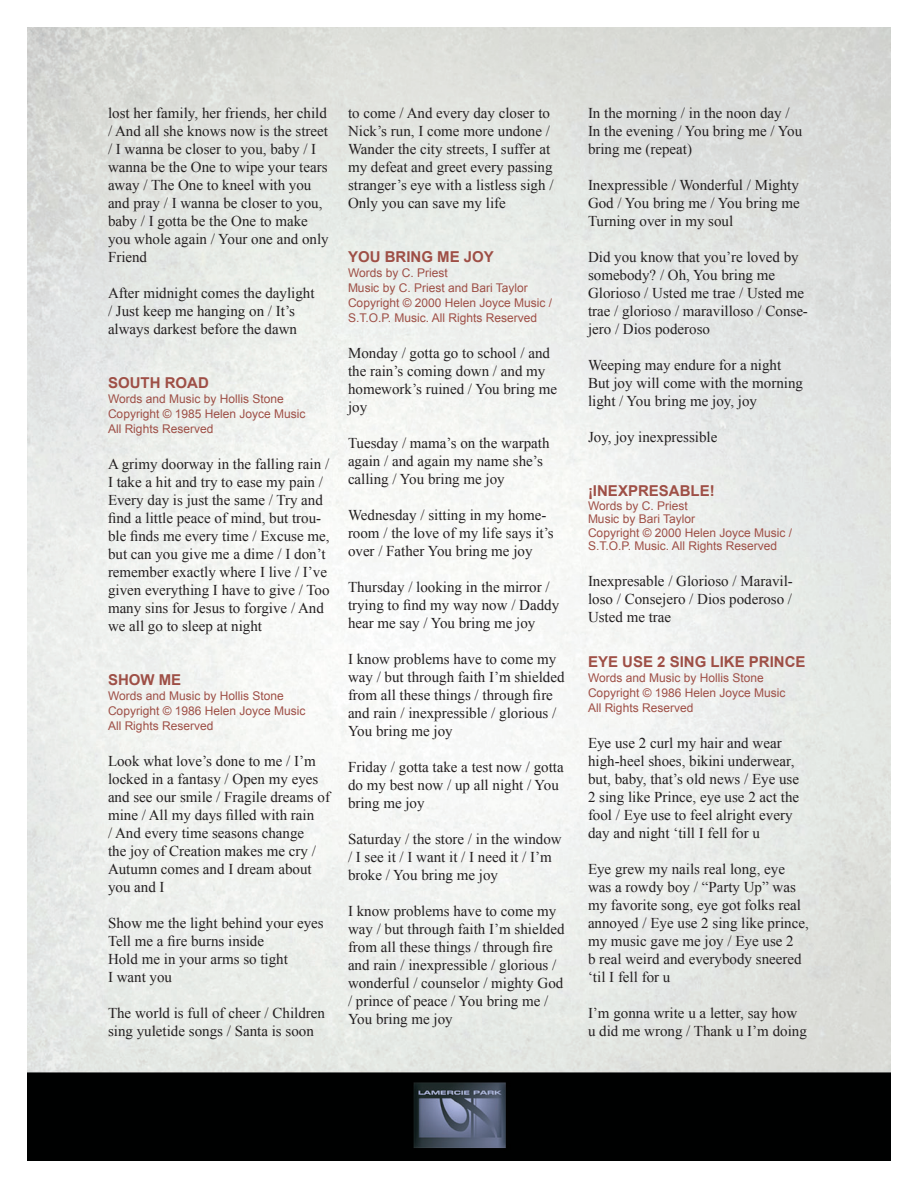
<style>
.page{position:relative;width:918px;height:1188px;background:#fff}
.page>*{position:absolute;margin:0;border:0;box-sizing:border-box;transform-origin:0 0}
.t1{font:15px/18px "Times New Roman";color:#231f20}
.t2{font:700 15px "Arial";color:#9e4f46}
.t3{font:12px/15px "Arial";color:#9e4f46}
</style>
<div class="page">
<img style="left:27px;top:27px;width:864px;height:1134px">
<p class="t1" style="left:108px;top:104px;width:222px">lost her family, her friends, her child / And all she knows now is the street / I wanna be closer to you, baby / I wanna be the One to wipe your tears away / The One to kneel with you and pray / I wanna be closer to you, baby / I gotta be the One to make you whole again / Your one and only<br>Friend</p>
<p class="t1" style="left:108px;top:284px;width:208px">After midnight comes the daylight / Just keep me hanging on / It’s always darkest before the dawn</p>
<p class="t2" style="left:108px;top:373px;width:102px">SOUTH ROAD</p>
<p class="t3" style="left:108px;top:392px;width:199px">Words and Music by Hollis Stone<br>Copyright © 1985 Helen Joyce Music<br>All Rights Reserved</p>
<p class="t1" style="left:108px;top:455px;width:223px">A grimy doorway in the falling rain / I take a hit and try to ease my pain / Every day is just the same / Try and find a little peace of mind, but trou&shy;ble finds me every time / Excuse me, but can you give me a dime / I don’t remember exactly where I live / I’ve given everything I have to give / Too many sins for Jesus to forgive / And we all go to sleep at night</p>
<p class="t2" style="left:108px;top:670px;width:75px">SHOW ME</p>
<p class="t3" style="left:108px;top:689px;width:199px">Words and Music by Hollis Stone<br>Copyright © 1986 Helen Joyce Music<br>All Rights Reserved</p>
<p class="t1" style="left:108px;top:752px;width:223px">Look what love’s done to me / I’m locked in a fantasy / Open my eyes and see our smile / Fragile dreams of mine / All my days filled with rain<br>/ And every time seasons change<br>the joy of Creation makes me cry /<br>Autumn comes and I dream about you and I</p>
<p class="t1" style="left:108px;top:914px;width:217px">Show me the light behind your eyes<br>Tell me a fire burns inside<br>Hold me in your arms so tight<br>I want you</p>
<p class="t1" style="left:108px;top:1004px;width:219px">The world is full of cheer / Children sing yuletide songs / Santa is soon</p>
<p class="t1" style="left:348px;top:104px;width:207px">to come / And every day closer to<br>Nick’s run, I come more undone /<br>Wander the city streets, I suffer at my defeat and greet every passing stranger’s eye with a listless sigh /<br>Only you can save my life</p>
<p class="t2" style="left:348px;top:247px;width:147px">YOU BRING ME JOY</p>
<p class="t3" style="left:348px;top:266px;width:206px">Words by C. Priest<br>Music by C. Priest and Bari Taylor<br>Copyright © 2000 Helen Joyce Music /<br>S.T.O.P. Music. All Rights Reserved</p>
<p class="t1" style="left:348px;top:344px;width:211px">Monday / gotta go to school / and the rain’s coming down / and my homework’s ruined / You bring me joy</p>
<p class="t1" style="left:348px;top:434px;width:203px">Tuesday / mama’s on the warpath again / and again my name she’s calling / You bring me joy</p>
<p class="t1" style="left:348px;top:506px;width:207px">Wednesday / sitting in my home&shy;room / the love of my life says it’s over / Father You bring me joy</p>
<p class="t1" style="left:348px;top:578px;width:213px">Thursday / looking in the mirror / trying to find my way now / Daddy hear me say / You bring me joy</p>
<p class="t1" style="left:348px;top:650px;width:218px">I know problems have to come my way / but through faith I’m shielded from all these things / through fire and rain / inexpressible / glorious /<br>You bring me joy</p>
<p class="t1" style="left:348px;top:758px;width:217px">Friday / gotta take a test now / gotta do my best now / up all night / You bring me joy</p>
<p class="t1" style="left:348px;top:830px;width:215px">Saturday / the store / in the window / I see it / I want it / I need it / I’m broke / You bring me joy</p>
<p class="t1" style="left:348px;top:902px;width:218px">I know problems have to come my way / but through faith I’m shielded from all these things / through fire and rain / inexpressible / glorious / wonderful / counselor / mighty God / prince of peace / You bring me /<br>You bring me joy</p>
<p class="t1" style="left:588px;top:104px;width:216px">In the morning / in the noon day /<br>In the evening / You bring me / You bring me (repeat)</p>
<p class="t1" style="left:588px;top:176px;width:213px;text-align:justify">Inexpressible / Wonderful / Mighty God / You bring me / You bring me Turning over in my soul</p>
<p class="t1" style="left:588px;top:248px;width:221px">Did you know that you’re loved by somebody? / Oh, You bring me<br>Glorioso / Usted me trae / Usted me trae / glorioso / maravilloso / Conse&shy;jero / Dios poderoso</p>
<p class="t1" style="left:588px;top:356px;width:217px">Weeping may endure for a night<br>But joy will come with the morning light / You bring me joy, joy</p>
<p class="t1" style="left:588px;top:428px;width:131px">Joy, joy inexpressible</p>
<p class="t2" style="left:588px;top:481px;width:128px">¡INEXPRESABLE!</p>
<p class="t3" style="left:588px;top:499px;width:206px;line-height:13.5px">Words by C. Priest<br>Music by Bari Taylor<br>Copyright © 2000 Helen Joyce Music /<br>S.T.O.P. Music. All Rights Reserved</p>
<p class="t1" style="left:588px;top:572px;width:206px;text-align:justify">Inexpresable / Glorioso / Maravil&shy;loso / Consejero / Dios poderoso / Usted me trae</p>
<p class="t2" style="left:588px;top:652px;width:219px">EYE USE 2 SING LIKE PRINCE</p>
<p class="t3" style="left:588px;top:671px;width:199px">Words and Music by Hollis Stone<br>Copyright © 1986 Helen Joyce Music<br>All Rights Reserved</p>
<p class="t1" style="left:588px;top:734px;width:213px">Eye use 2 curl my hair and wear high-heel shoes, bikini underwear, but, baby, that’s old news / Eye use<br>2 sing like Prince, eye use 2 act the fool / Eye use to feel alright every day and night ‘till I fell for u</p>
<p class="t1" style="left:588px;top:860px;width:222px">Eye grew my nails real long, eye was a rowdy boy / “Party Up” was my favorite song, eye got folks real annoyed / Eye use 2 sing like prince, my music gave me joy / Eye use 2<br>b real weird and everybody sneered ‘til I fell for u</p>
<p class="t1" style="left:588px;top:1004px;width:220px">I’m gonna write u a letter, say how u did me wrong / Thank u I’m doing</p>
</div>
